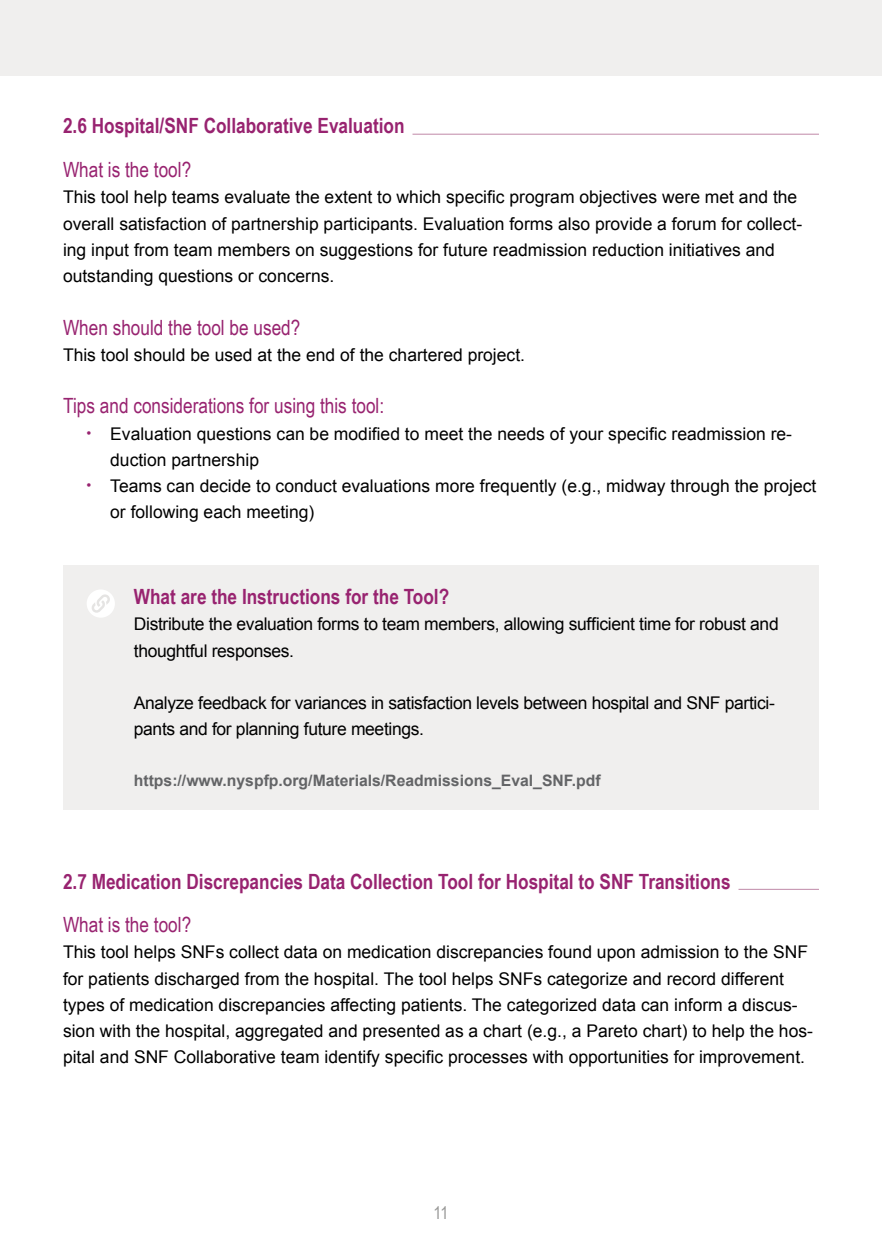
<style>
.page{position:relative;width:882px;height:1260px;background:#fff}
.page>*{position:absolute;margin:0;border:0;box-sizing:border-box;transform-origin:0 0}
.t1{font:700 21px "Arial Narrow";color:#982370}
.t2{font:21px "Arial Narrow";color:#982370}
.t3{font:17.5px/26.2px "Arial";color:#000}
.t4{font:17.5px/26.2px "Arial";letter-spacing:-.02em;color:#000}
.t5{font:17.5px "Arial Narrow";color:#989897}
.t6{font:700 15.75px "Arial";color:#636466}
.s1{font-size:14px;color:#982370}
</style>
<div class="page">
<div style="left:63px;top:566px;width:756px;height:244px;background:#f0efee"></div>
<div style="left:0;top:0;width:882px;height:76px;background:#f0efee"></div>
<hr style="left:413px;top:134px;width:406px;height:1px;background:#c089a8">
<hr style="left:739px;top:889px;width:80px;height:1px;background:#c089a8">
<div style="left:87px;top:589px;width:28px;height:29px;background:#fff;border-radius:50%"></div>
<svg style="left:92px;top:594px;width:18px;height:19px"></svg>
<h4 class="t1" style="left:63px;top:110px;width:343px">2.6 Hospital/SNF Collaborative Evaluation</h4>
<p class="t2" style="left:63px;top:154px;width:130px">What is the tool?</p>
<p class="t3" style="left:63px;top:184px;width:740px">This tool help teams evaluate the extent to which specific program objectives were met and the overall satisfaction of partnership participants. Evaluation forms also provide a forum for collect&shy;ing input from team members on suggestions for future readmission reduction initiatives and outstanding questions or concerns.</p>
<p class="t2" style="left:63px;top:312px;width:239px">When should the tool be used?</p>
<p class="t3" style="left:63px;top:342px;width:464px">This tool should be used at the end of the chartered project.</p>
<p class="t2" style="left:63px;top:391px;width:323px">Tips and considerations for using this tool:</p>
<p class="t3" style="left:110px;top:421px;width:683px;text-indent:-24px"><span class="s1">•</span> Evaluation questions can be modified to meet the needs of your specific readmission re&shy;duction partnership</p>
<p class="t3" style="left:110px;top:473px;width:708px;text-indent:-24px"><span class="s1">•</span> Teams can decide to conduct evaluations more frequently (e.g., midway through the project or following each meeting)</p>
<p class="t1" style="left:134px;top:581px;width:317px">What are the Instructions for the Tool?</p>
<p class="t4" style="left:134px;top:611px;width:646px">Distribute the evaluation forms to team members, allowing sufficient time for robust and thoughtful responses.</p>
<p class="t4" style="left:134px;top:690px;width:642px">Analyze feedback for variances in satisfaction levels between hospital and SNF partici&shy;pants and for planning future meetings.</p>
<p class="t6" style="left:134px;top:770px;width:468px">https://www.nyspfp.org/Materials/Readmissions_Eval_SNF.pdf</p>
<h4 class="t1" style="left:63px;top:865px;width:669px">2.7 Medication Discrepancies Data Collection Tool for Hospital to SNF Transitions</h4>
<p class="t2" style="left:63px;top:909px;width:130px">What is the tool?</p>
<p class="t3" style="left:63px;top:939px;width:751px">This tool helps SNFs collect data on medication discrepancies found upon admission to the SNF for patients discharged from the hospital. The tool helps SNFs categorize and record different types of medication discrepancies affecting patients. The categorized data can inform a discus&shy;sion with the hospital, aggregated and presented as a chart (e.g., a Pareto chart) to help the hos&shy;pital and SNF Collaborative team identify specific processes with opportunities for improvement.</p>
<p class="t5" style="left:434px;top:1200px;width:16px">11</p>
</div>
